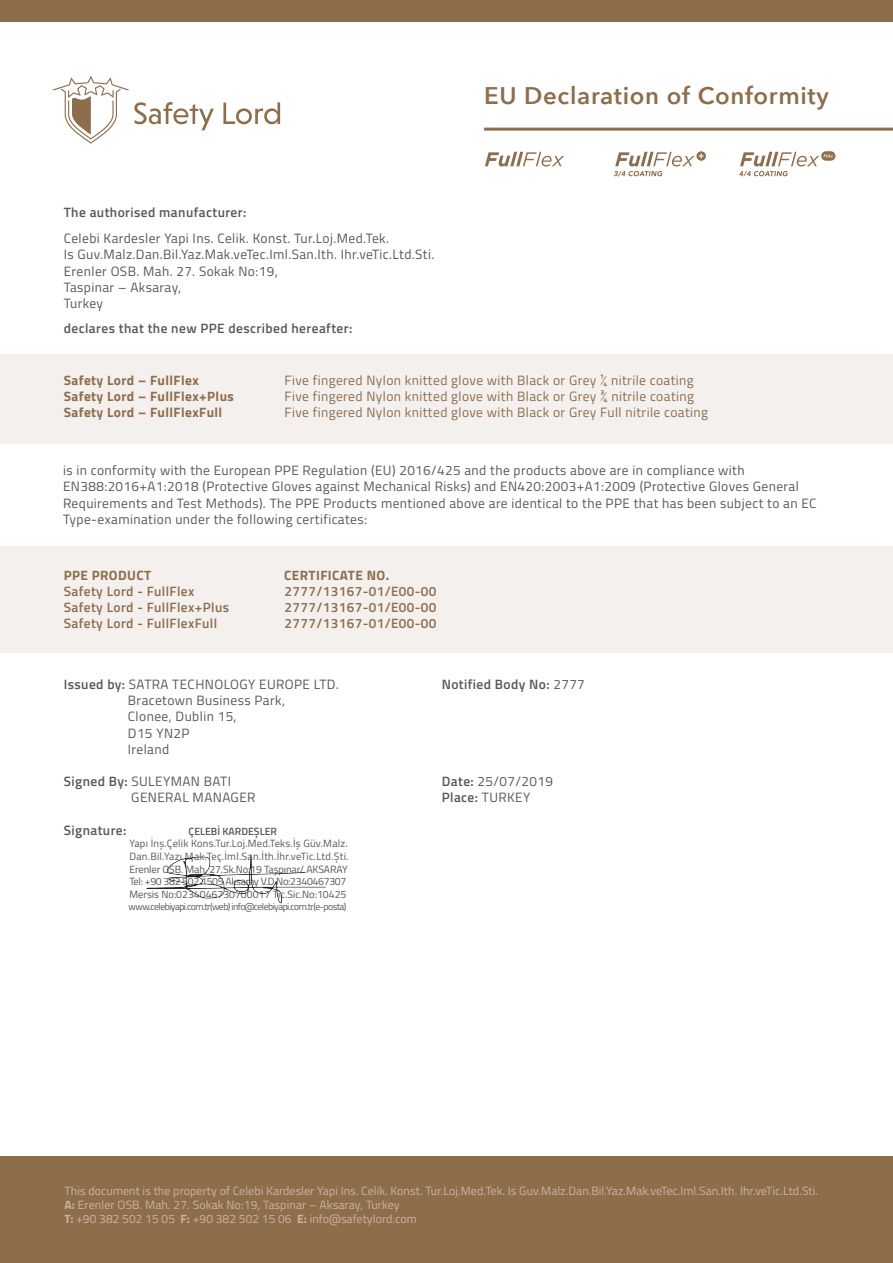
<style>
.page{position:relative;width:893px;height:1263px;background:#fff}
.page>*{position:absolute;margin:0;border:0;box-sizing:border-box;transform-origin:0 0}
.t1{font:600 24px "Avenir Next";letter-spacing:.03em;color:#8e6d4b}
.t2{font:13.5px/16.2px "Titillium Web";letter-spacing:.03em;color:#57585a}
.t3{font:13.5px "Titillium Web";letter-spacing:.03em;color:#8e6d4b}
.t4{font:600 13.5px "Titillium Web";letter-spacing:.03em;color:#8e6d4b}
.t5{font:600 13.5px "Titillium Web";letter-spacing:.03em;color:#57585a}
.t6{font:700 13.5px "Titillium Web";letter-spacing:.03em;color:#8e6d4b}
.t7{font:12px/14.4px "Titillium Web";letter-spacing:.005em;color:#c9b4a0}
.t8{font:10.5px/12.6px "Titillium Web";color:#57585a}
.t9{font:600 10.5px "Titillium Web";color:#57585a}
.t10{font:9.75px "Titillium Web";letter-spacing:-.055em;color:#57585a}
.s1{font-weight:600}
.s2{font-weight:400}
.s3{font-weight:700}
</style>
<div class="page">
<div style="left:0;top:1157px;width:893px;height:106px;background:#8e6d4b"></div>
<div style="left:0;top:0;width:893px;height:21px;background:#8e6d4b"></div>
<svg style="left:223px;top:102px;width:57px;height:22px"></svg>
<svg style="left:53px;top:76px;width:161px;height:68px"></svg>
<hr style="left:484px;top:128px;width:409px;height:3px;background:#8e6d4b">
<svg style="left:485px;top:152px;width:79px;height:15px"></svg>
<svg style="left:614px;top:151px;width:92px;height:26px"></svg>
<svg style="left:739px;top:151px;width:96px;height:26px"></svg>
<div style="left:0;top:355px;width:893px;height:89px;background:#f3f0ed"></div>
<div style="left:0;top:546px;width:893px;height:107px;background:#f3f0ed"></div>
<img style="left:146px;top:854px;width:180px;height:50px">
<p class="t5" style="left:64px;top:202px;width:184px">The authorised manufacturer:</p>
<p class="t2" style="left:64px;top:230px;width:372px">Celebi Kardesler Yapi Ins. Celik. Konst. Tur.Loj.Med.Tek.<br>Is Guv.Malz.Dan.Bil.Yaz.Mak.veTec.Iml.San.Ith. Ihr.veTic.Ltd.Sti.<br>Erenler OSB. Mah. 27. Sokak No:19,<br>Taspinar – Aksaray,<br>Turkey</p>
<p class="t5" style="left:64px;top:318px;width:290px">declares that the new PPE described hereafter:</p>
<h1 class="t1" style="left:484px;top:75px;width:346px">EU Declaration of Conformity</h1>
<p class="t6" style="left:64px;top:370px;width:137px">Safety Lord – FullFlex</p>
<p class="t3" style="left:285px;top:370px;width:411px">Five fingered Nylon knitted glove with Black or Grey ¼ nitrile coating</p>
<p class="t6" style="left:64px;top:386px;width:172px">Safety Lord – FullFlex+Plus</p>
<p class="t3" style="left:285px;top:387px;width:411px">Five fingered Nylon knitted glove with Black or Grey ¾ nitrile coating</p>
<p class="t6" style="left:64px;top:402px;width:160px">Safety Lord – FullFlexFull</p>
<p class="t3" style="left:285px;top:403px;width:425px">Five fingered Nylon knitted glove with Black or Grey Full nitrile coating</p>
<p class="t2" style="left:63px;top:462px;width:755px">is in conformity with the European PPE Regulation (EU) 2016/425 and the products above are in compliance with EN388:2016+A1:2018 (Protective Gloves against Mechanical Risks) and EN420:2003+A1:2009 (Protective Gloves General Requirements and Test Methods). The PPE Products mentioned above are identical to the PPE that has been subject to an EC Type-examination under the following certificates:</p>
<p class="t6" style="left:64px;top:565px;width:89px">PPE PRODUCT</p>
<p class="t6" style="left:284px;top:565px;width:106px">CERTIFICATE NO.</p>
<p class="t4" style="left:64px;top:581px;width:132px">Safety Lord - FullFlex</p>
<p class="t4" style="left:285px;top:581px;width:153px">2777/13167-01/E00-00</p>
<p class="t4" style="left:64px;top:597px;width:167px">Safety Lord - FullFlex+Plus</p>
<p class="t4" style="left:285px;top:597px;width:153px">2777/13167-01/E00-00</p>
<p class="t4" style="left:64px;top:613px;width:155px">Safety Lord - FullFlexFull</p>
<p class="t4" style="left:285px;top:613px;width:153px">2777/13167-01/E00-00</p>
<p class="t2" style="left:64px;top:675px;width:276px"><span class="s1">Issued by:</span> SATRA TECHNOLOGY EUROPE LTD.</p>
<p class="t5" style="left:442px;top:674px;width:145px">Notified Body No: <span class="s2">2777</span></p>
<p class="t2" style="left:128px;top:692px;width:159px">Bracetown Business Park,<br>Clonee, Dublin 15,<br>D15 YN2P<br>Ireland</p>
<p class="t2" style="left:64px;top:773px;width:169px"><span class="s1">Signed By:</span> SULEYMAN BATI</p>
<p class="t2" style="left:442px;top:773px;width:113px"><span class="s1">Date:</span> 25/07/2019</p>
<p class="t2" style="left:131px;top:789px;width:126px">GENERAL MANAGER</p>
<p class="t5" style="left:442px;top:787px;width:90px">Place: <span class="s2">TURKEY</span></p>
<p class="t5" style="left:64px;top:820px;width:64px">Signature:</p>
<p class="t9" style="left:189px;top:823px;width:90px">ÇELEBİ KARDEȘLER</p>
<p class="t8" style="left:129px;top:837px;width:221px">Yapı İnș.Çelik Kons.Tur.Loj.Med.Teks.İș Güv.Malz.<br>Dan.Bil.Yazı.Mak.Teç.İml.San.İth.İhr.veTic.Ltd.Ști.<br>Erenler OSB. Mah. 27.Sk.No:19 Tașpınar/ AKSARAY Tel: +90 382 502 1505 Aksaray V.D.No:2340467307<br>Mersis No:0234046730700017 Tic.Sic.No:10425</p>
<p class="t10" style="left:129px;top:900px;width:219px">www.celebiyapi.com.tr(web) info@celebiyapi.com.tr(e-posta)</p>
<p class="t7" style="left:65px;top:1182px;width:755px">This document is the property of Celebi Kardesler Yapi Ins. Celik. Konst. Tur.Loj.Med.Tek. Is Guv.Malz.Dan.Bil.Yaz.Mak.veTec.Iml.San.Ith. Ihr.veTic.Ltd.Sti.<br><span class="s3">A:</span> Erenler OSB. Mah. 27. Sokak No:19, Taspinar – Aksaray, Turkey<br><span class="s3">T:</span> +90 382 502 15 05 <span class="s3">F:</span> +90 382 502 15 06 <span class="s3">E:</span> info@safetylord.com</p>
</div>
